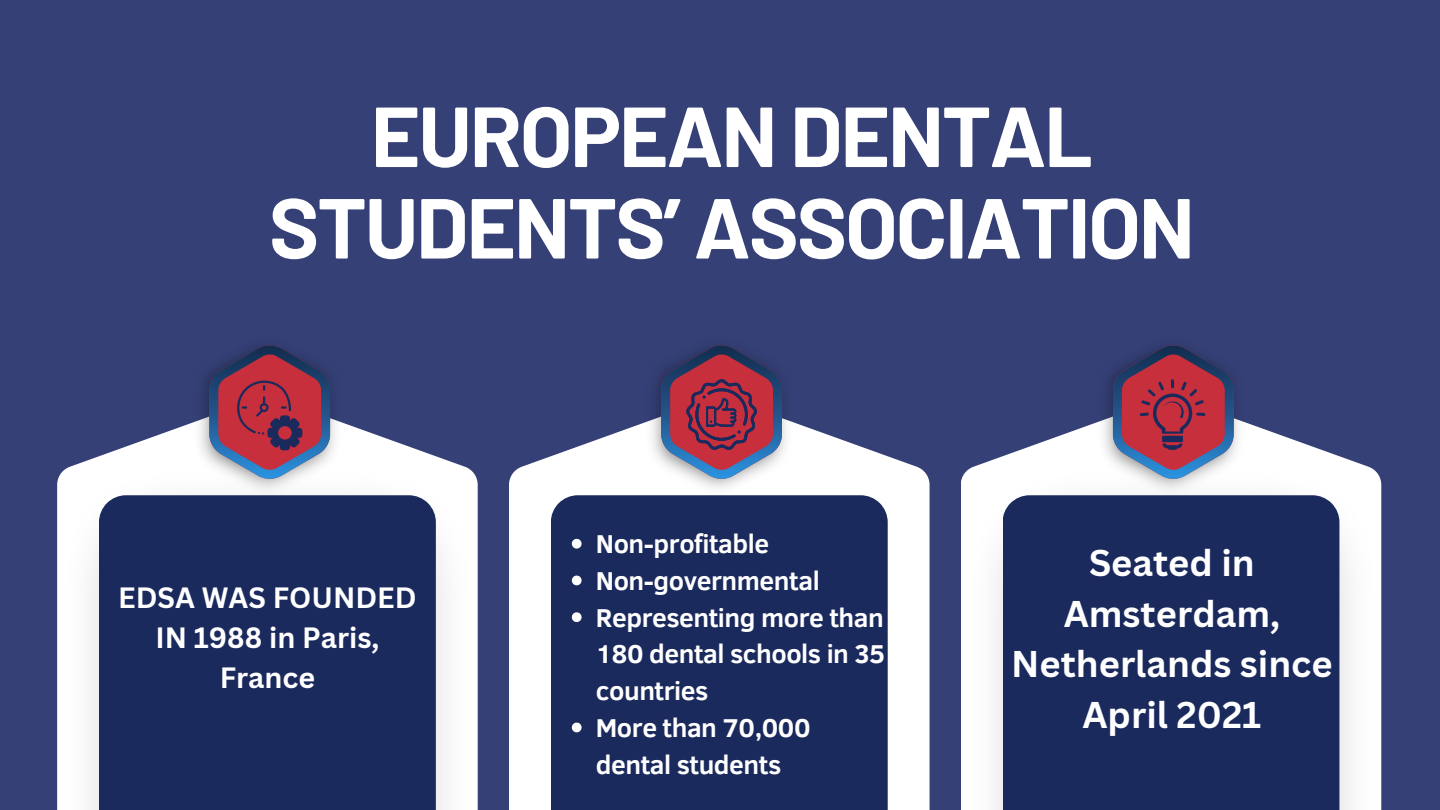
<style>
.page{position:relative;width:1440px;height:810px;background:#354076}
.page>*{position:absolute;margin:0;border:0;box-sizing:border-box;transform-origin:0 0}
.t1{font:700 85px/91.5px "Barlow";letter-spacing:-.025em;color:#fff;text-align:center}
.t2{font:700 36.2px/50.7px "Canva Sans";color:#fff;text-align:center}
.t3{font:700 28.6px/40px "Canva Sans";color:#fff;text-align:center}
.t4{font:700 26.5px/36.8px "Clear Sans";letter-spacing:-.015em;color:#fff;text-align:justify}
</style>
<div class="page">
<svg style="left:83px;top:422px;width:369px;height:40px"></svg>
<img style="left:57px;top:462px;width:421px;height:348px">
<svg style="left:509px;top:422px;width:421px;height:388px;background:#e0e2ea"></svg>
<svg style="left:987px;top:422px;width:368px;height:40px"></svg>
<img style="left:961px;top:462px;width:421px;height:348px">
<div style="left:99px;top:495px;width:337px;height:315px;background:#1b2a5d"></div>
<div style="left:551px;top:495px;width:337px;height:315px;background:#1b2a5d"></div>
<div style="left:1003px;top:495px;width:336px;height:315px;background:#1b2a5d"></div>
<img style="left:193px;top:333px;width:149px;height:165px;border-radius:8px">
<img style="left:645px;top:333px;width:149px;height:165px;border-radius:8px">
<img style="left:1096px;top:333px;width:150px;height:165px;border-radius:8px">
<svg style="left:209px;top:344px;width:121px;height:136px;background:#8a4e68"></svg>
<svg style="left:1113px;top:344px;width:121px;height:136px;background:#8d4e68"></svg>
<svg style="left:661px;top:344px;width:121px;height:136px;background:#864e69"></svg>
<svg style="left:572px;top:539px;width:10px;height:10px"></svg>
<svg style="left:572px;top:576px;width:10px;height:9px"></svg>
<svg style="left:572px;top:612px;width:10px;height:10px"></svg>
<svg style="left:572px;top:723px;width:10px;height:9px"></svg>
<p class="t1" style="left:269px;top:87px;width:927px">EUROPEAN DENTAL<br>STUDENTS’ ASSOCIATION</p>
<p class="t3" style="left:118px;top:577px;width:300px">EDSA WAS FOUNDED<br>IN 1988 in Paris,<br>France</p>
<h3 class="t4" style="left:596px;top:524px;width:175px">Non-profitable</h3>
<p class="t4" style="left:596px;top:561px;width:225px">Non-governmental</p>
<p class="t4" style="left:596px;top:598px;width:291px">Representing more than 180 dental schools in 35 countries</p>
<p class="t4" style="left:596px;top:708px;width:216px">More than 70,000 dental students</p>
<p class="t2" style="left:1011px;top:537px;width:323px">Seated in<br>Amsterdam,<br>Netherlands since<br>April 2021</p>
</div>
